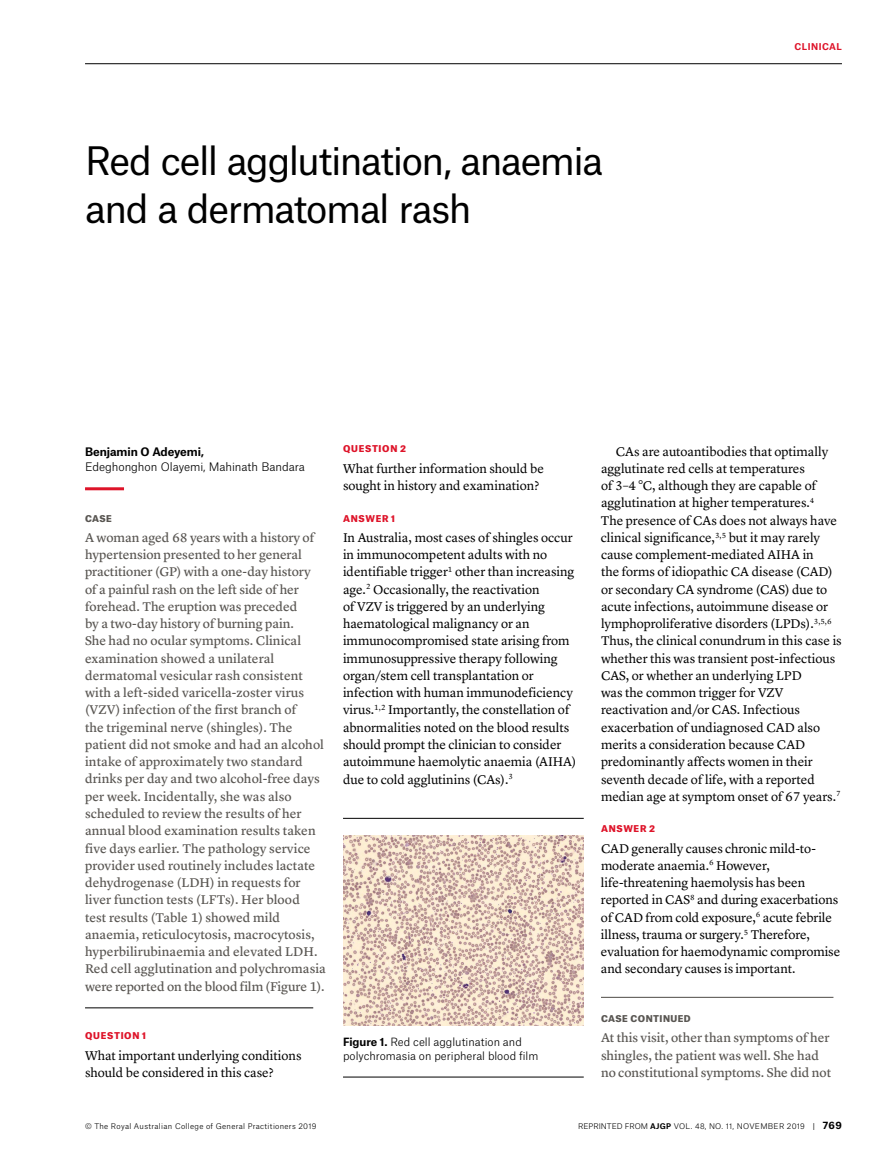
<style>
.page{position:relative;width:893px;height:1170px;background:#fff}
.page>*{position:absolute;margin:0;border:0;box-sizing:border-box;transform-origin:0 0}
.t1{font:37.5px/47.2px "Atlas Grotesk";letter-spacing:-.035em;color:#000}
.t2{font:13.2px/17.2px "Lyon Text";color:#000}
.t3{font:13.2px/17.2px "Lyon Text Regular No.2";color:#595652}
.t4{font:300 11.25px "Atlas Grotesk";letter-spacing:-.005em;color:#000}
.t5{font:700 11.25px "Atlas Grotesk";letter-spacing:-.005em;color:#000}
.t6{font:300 10.8px/14px "Atlas Grotesk";color:#000}
.t7{font:700 9.75px "Atlas Grotesk";color:#000}
.t8{font:900 9px "Atlas Grotesk";letter-spacing:.08em;color:#de1329}
.t9{font:900 9px "Atlas Grotesk";letter-spacing:.05em;color:#595652}
.t10{font:700 9px "Atlas Grotesk";letter-spacing:.05em;color:#de1329}
.t11{font:300 7.5px "Atlas Grotesk";letter-spacing:.04em;color:#000}
.s1{font-weight:700}
.s2{font-weight:400}
</style>
<div class="page">
<hr style="left:85px;top:63px;width:757px;height:1px;background:#000">
<hr style="left:85px;top:487px;width:39px;height:3px;background:#de1329">
<hr style="left:85px;top:1007px;width:228px;height:1px;background:#000">
<hr style="left:601px;top:996px;width:232px;height:1px;background:#4e4a46">
<img style="left:343px;top:835px;width:241px;height:190px">
<hr style="left:343px;top:818px;width:241px;height:1px;background:#000">
<hr style="left:343px;top:1076px;width:241px;height:1px;background:#000">
<h1 class="t1" style="left:85px;top:133px;width:519px">Red cell agglutination, anaemia and a dermatomal rash</h1>
<p class="t10" style="left:794px;top:40px;width:49px">CLINICAL</p>
<p class="t5" style="left:85px;top:442px;width:121px">Benjamin O Adeyemi,</p>
<p class="t4" style="left:85px;top:458px;width:221px">Edeghonghon Olayemi, Mahinath Bandara</p>
<p class="t9" style="left:85px;top:510px;width:28px">CASE</p>
<p class="t3" style="left:85px;top:527px;width:242px">A woman aged 68 years with a history of hypertension presented to her general practitioner (GP) with a one-day history<br>of a painful rash on the left side of her forehead. The eruption was preceded<br>by a two-day history of burning pain.<br>She had no ocular symptoms. Clinical examination showed a unilateral dermatomal vesicular rash consistent with a left-sided varicella-zoster virus (VZV) infection of the first branch of<br>the trigeminal nerve (shingles). The patient did not smoke and had an alcohol intake of approximately two standard drinks per day and two alcohol-free days per week. Incidentally, she was also scheduled to review the results of her annual blood examination results taken five days earlier. The pathology service provider used routinely includes lactate dehydrogenase (LDH) in requests for liver function tests (LFTs). Her blood<br>test results (Table 1) showed mild anaemia, reticulocytosis, macrocytosis, hyperbilirubinaemia and elevated LDH.<br>Red cell agglutination and polychromasia were reported on the blood film (Figure 1).</p>
<p class="t8" style="left:85px;top:1028px;width:62px">QUESTION 1</p>
<p class="t2" style="left:85px;top:1045px;width:218px">What important underlying conditions should be considered in this case?</p>
<p class="t8" style="left:343px;top:441px;width:64px">QUESTION 2</p>
<p class="t2" style="left:343px;top:458px;width:202px">What further information should be sought in history and examination?</p>
<p class="t8" style="left:343px;top:511px;width:54px">ANSWER 1</p>
<p class="t2" style="left:343px;top:527px;width:235px">In Australia, most cases of shingles occur in immunocompetent adults with no identifiable trigger<sup>1</sup> other than increasing age.<sup>2</sup> Occasionally, the reactivation<br>of VZV is triggered by an underlying haematological malignancy or an immunocompromised state arising from immunosuppressive therapy following organ/stem cell transplantation or infection with human immunodeficiency virus.<sup>1,2</sup> Importantly, the constellation of abnormalities noted on the blood results should prompt the clinician to consider autoimmune haemolytic anaemia (AIHA) due to cold agglutinins (CAs).<sup>3</sup></p>
<p class="t6" style="left:343px;top:1033px;width:197px"><span class="s1">Figure 1.</span> Red cell agglutination and polychromasia on peripheral blood film</p>
<p class="t2" style="left:601px;top:441px;width:242px;text-indent:15px">CAs are autoantibodies that optimally agglutinate red cells at temperatures<br>of 3–4 °C, although they are capable of agglutination at higher temperatures.<sup>4<br></sup>The presence of CAs does not always have clinical significance,<sup>3,5</sup> but it may rarely cause complement-mediated AIHA in<br>the forms of idiopathic CA disease (CAD) or secondary CA syndrome (CAS) due to acute infections, autoimmune disease or lymphoproliferative disorders (LPDs).<sup>3,5,6<br></sup>Thus, the clinical conundrum in this case is whether this was transient post-infectious CAS, or whether an underlying LPD<br>was the common trigger for VZV reactivation and/or CAS. Infectious exacerbation of undiagnosed CAD also merits a consideration because CAD predominantly affects women in their seventh decade of life, with a reported median age at symptom onset of 67 years.<sup>7</sup></p>
<p class="t8" style="left:601px;top:821px;width:56px">ANSWER 2</p>
<p class="t2" style="left:601px;top:838px;width:241px">CAD generally causes chronic mild-to&shy;moderate anaemia.<sup>6</sup> However, life-threatening haemolysis has been reported in CAS<sup>8</sup> and during exacerbations of CAD from cold exposure,<sup>6</sup> acute febrile illness, trauma or surgery.<sup>5</sup> Therefore, evaluation for haemodynamic compromise and secondary causes is important.</p>
<p class="t9" style="left:601px;top:1011px;width:91px">CASE CONTINUED</p>
<p class="t3" style="left:601px;top:1028px;width:232px">At this visit, other than symptoms of her shingles, the patient was well. She had no constitutional symptoms. She did not</p>
<p class="t11" style="left:85px;top:1119px;width:233px">© The Royal Australian College of General Practitioners 2019</p>
<p class="t11" style="left:578px;top:1119px;width:238px">REPRINTED FROM <span class="s1">AJGP</span> VOL. 48, NO. 11, NOVEMBER 2019 <span class="s2">|</span></p>
<p class="t7" style="left:823px;top:1116px;width:21px">769</p>
</div>
